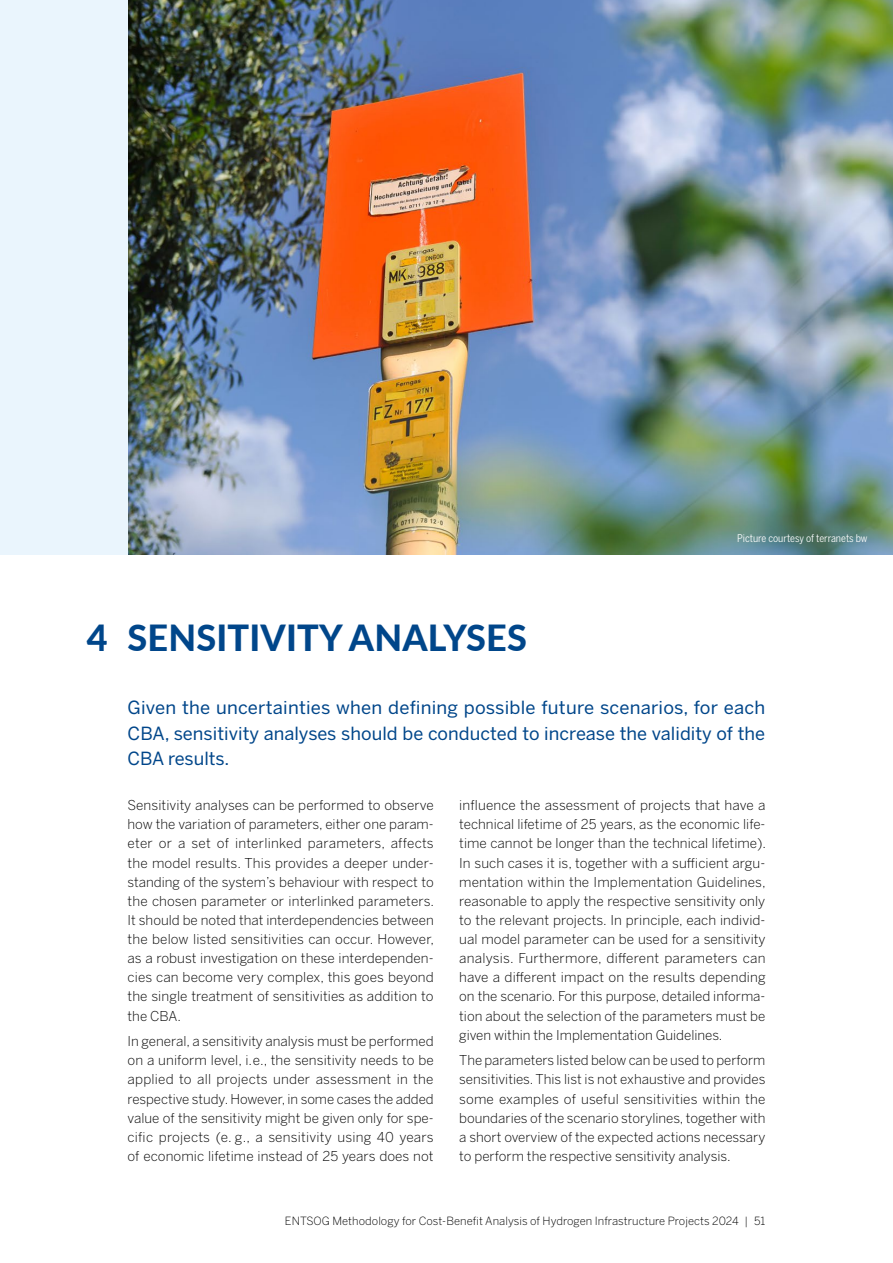
<style>
.page{position:relative;width:893px;height:1263px;background:#fff}
.page>*{position:absolute;margin:0;border:0;box-sizing:border-box;transform-origin:0 0}
.head_1{font:800 36px "Lato";letter-spacing:.005em;color:#00468a}
.einlauftext_12pt{font:18px/25.5px "Benton Sans";color:#00468a;text-align:justify}
.body_9pt_block_abst{font:300 13.5px/19.2px "Benton Sans";color:#000;text-align:justify}
.t1{font:300 11.25px "Benton Sans";letter-spacing:.005em;color:#000}
.BildCredit___Name{font:10.5px "Benton Sans Condensed";color:#fff}
</style>
<div class="page">
<img style="left:128px;top:0;width:765px;height:555px">
<div style="left:0;top:0;width:128px;height:555px;background:#eaf5fd"></div>
<p class="BildCredit___Name" style="left:737px;top:532px;width:132px">Picture courtesy of terranets bw</p>
<p class="head_1" style="left:87px;top:611px;width:22px">4</p>
<p class="head_1" style="left:128px;top:611px;width:401px">SENSITIVITY ANALYSES</p>
<p class="einlauftext_12pt" style="left:128px;top:695px;width:639px">Given the uncertainties when defining possible future scenarios, for each CBA, sensitivity analyses should be conducted to increase the validity of the CBA results.</p>
<p class="body_9pt_block_abst" style="left:128px;top:795px;width:308px">Sensitivity analyses can be performed to observe how the variation of parameters, either one param&shy;eter or a set of interlinked parameters, affects the model results. This provides a deeper under&shy;standing of the system’s behaviour with respect to the chosen parameter or interlinked parameters.<br>It should be noted that interdependencies between the below listed sensitivities can occur. However, as a robust investigation on these interdependen&shy;cies can become very complex, this goes beyond the single treatment of sensitivities as addition to the CBA.</p>
<p class="body_9pt_block_abst" style="left:128px;top:1031px;width:308px">In general, a sensitivity analysis must be performed on a uniform level, i.e., the sensitivity needs to be applied to all projects under assessment in the respective study. However, in some cases the added value of the sensitivity might be given only for spe&shy;cific projects (e. g., a sensitivity using 40 years of economic lifetime instead of 25 years does not</p>
<p class="body_9pt_block_abst" style="left:459px;top:795px;width:308px">influence the assessment of projects that have a technical lifetime of 25 years, as the economic life&shy;time cannot be longer than the technical lifetime).<br>In such cases it is, together with a sufficient argu&shy;mentation within the Implementation Guidelines, reasonable to apply the respective sensitivity only to the relevant projects. In principle, each individ&shy;ual model parameter can be used for a sensitivity analysis. Furthermore, different parameters can have a different impact on the results depending on the scenario. For this purpose, detailed informa&shy;tion about the selection of the parameters must be given within the Implementation Guidelines.</p>
<p class="body_9pt_block_abst" style="left:459px;top:1051px;width:308px">The parameters listed below can be used to perform sensitivities. This list is not exhaustive and provides some examples of useful sensitivities within the boundaries of the scenario storylines, together with a short overview of the expected actions necessary to perform the respective sensitivity analysis.</p>
<p class="t1" style="left:285px;top:1214px;width:482px">ENTSOG Methodology for Cost-Benefit Analysis of Hydrogen Infrastructure Projects 2024 | 51</p>
</div>
